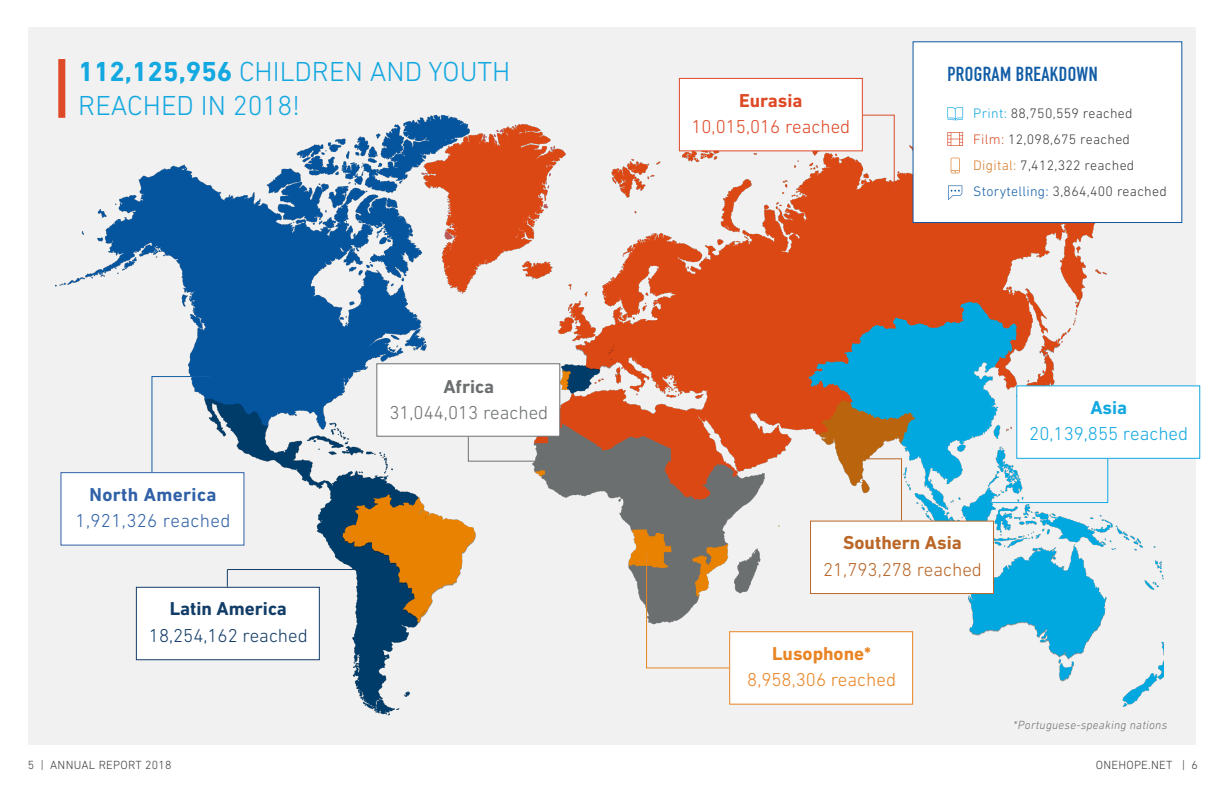
<style>
.page{position:relative;width:1224px;height:792px;background:#fff}
.page>*{position:absolute;margin:0;border:0;box-sizing:border-box;transform-origin:0 0}
.t1{font:300 28px/33.6px "DIN Next LT Pro";color:#14a8e0}
.Body{font:700 20px "DIN Condensed";letter-spacing:.02em;color:#125da6}
.MAPREGION{font:300 19px/26.4px "DIN Next LT Pro";color:#123d68;text-align:center}
.Body-2{font:300 19px/26.4px "DIN Next LT Pro";letter-spacing:.02em;color:#3061a7;text-align:center}
.MAPREGION-2{font:300 19px/26.4px "DIN Next LT Pro";color:#de4926;text-align:center}
.MAPREGION-3{font:300 19px/26.4px "DIN Next LT Pro";color:#6c6f70;text-align:center}
.MAPREGION-4{font:300 19px "DIN Next LT Pro";color:#14a8e0}
.MAPREGION-5{font:300 19px "DIN Next LT Pro";color:#ba6627}
.MAP_REGIONS{font:300 19px "DIN Next LT Pro";color:#e98424}
.MAPREGION-6{font:700 19px "DIN Next LT Pro";color:#ba6627}
.MAP_REGIONS-2{font:700 19px "DIN Next LT Pro";color:#e98424}
.MAPREGION-7{font:700 19px "DIN Next LT Pro";color:#14a8e0}
.Body-3{font:300 14px/26px "DIN Next LT Pro";letter-spacing:.02em;color:#3e3e3f}
.t2{font:300 12px "DIN Next LT Pro";letter-spacing:.02em;color:#3e3e3f}
.t3{font:italic 300 12px "DIN Next LT Pro";letter-spacing:.02em;color:#3e3e3f}
.s1{font-weight:700}
.s2{color:#15a7e0}
.s3{color:#d94d28}
.s4{color:#d97b27}
.s5{color:#125da6}
</style>
<div class="page">
<div style="left:28px;top:28px;width:1168px;height:717px;background:#f2f1f1"></div>
<img style="left:55px;top:89px;width:1109px;height:627px">
<div style="left:60px;top:472px;width:184px;height:74px;background:#fff"></div>
<div style="left:136px;top:587px;width:184px;height:73px;background:#fff;border:1px solid #113d68"></div>
<div style="left:376px;top:363px;width:184px;height:74px;background:#fff;border:1px solid #6d6f70"></div>
<svg style="left:467px;top:436px;width:101px;height:26px"></svg>
<svg style="left:151px;top:376px;width:60px;height:97px"></svg>
<svg style="left:227px;top:570px;width:1px;height:17px"></svg>
<hr style="left:227px;top:569px;width:132px;height:1px;background:#123e67">
<div style="left:58px;top:59px;width:7px;height:59px;background:#de4927"></div>
<div style="left:913px;top:41px;width:269px;height:182px;background:#fff;border:1px solid #1057a2"></div>
<div style="left:729px;top:631px;width:184px;height:74px;background:#fff;border:1px solid #e88423"></div>
<div style="left:1016px;top:385px;width:184px;height:74px;background:#fff;border:1px solid #14a8e0"></div>
<div style="left:679px;top:78px;width:184px;height:73px;background:#fff;border:1px solid #de4a27"></div>
<div style="left:810px;top:521px;width:184px;height:73px;background:#fff;border:1px solid #ba6727"></div>
<svg style="left:947px;top:107px;width:16px;height:14px"></svg>
<svg style="left:947px;top:132px;width:16px;height:14px"></svg>
<svg style="left:951px;top:158px;width:9px;height:15px"></svg>
<svg style="left:646px;top:551px;width:84px;height:118px"></svg>
<svg style="left:987px;top:458px;width:122px;height:46px"></svg>
<svg style="left:861px;top:458px;width:42px;height:64px"></svg>
<svg style="left:862px;top:114px;width:33px;height:78px"></svg>
<svg style="left:948px;top:185px;width:14px;height:15px"></svg>
<p class="t1" style="left:78px;top:54px;width:434px"><span class="s1">112,125,956</span> CHILDREN AND YOUTH<br>REACHED IN 2018!</p>
<p class="Body-2" style="left:76px;top:481px;width:156px"><span class="s1">North America<br></span>1,921,326 reached</p>
<p class="MAPREGION" style="left:149px;top:596px;width:160px"><span class="s1">Latin America<br></span>18,254,162 reached</p>
<p class="MAPREGION-3" style="left:389px;top:373px;width:160px"><span class="s1">Africa<br></span>31,044,013 reached</p>
<p class="MAPREGION-2" style="left:691px;top:87px;width:160px"><span class="s1">Eurasia<br></span>10,015,016 reached</p>
<p class="Body" style="left:947px;top:60px;width:152px">PROGRAM BREAKDOWN</p>
<p class="Body-3" style="left:973px;top:100px;width:161px"><span class="s2">Print:</span> 88,750,559 reached</p>
<p class="Body-3" style="left:973px;top:126px;width:195px"><span class="s3">Film:</span> 12,098,675 reached<br><span class="s4">Digital:</span> 7,412,322 reached<br><span class="s5">Storytelling:</span> 3,864,400 reached</p>
<p class="MAPREGION-7" style="left:1090px;top:396px;width:38px">Asia</p>
<p class="MAPREGION-4" style="left:1029px;top:423px;width:160px">20,139,855 reached</p>
<p class="MAPREGION-6" style="left:843px;top:532px;width:120px">Southern Asia</p>
<p class="MAPREGION-5" style="left:823px;top:558px;width:160px">21,793,278 reached</p>
<p class="MAP_REGIONS-2" style="left:772px;top:642px;width:101px">Lusophone*</p>
<p class="MAP_REGIONS" style="left:747px;top:669px;width:150px">8,958,306 reached</p>
<p class="t3" style="left:1014px;top:718px;width:155px">*Portuguese-speaking nations</p>
<p class="t2" style="left:28px;top:758px;width:145px">5 | ANNUAL REPORT 2018</p>
<p class="t2" style="left:1096px;top:758px;width:104px">ONEHOPE.NET | 6</p>
</div>
